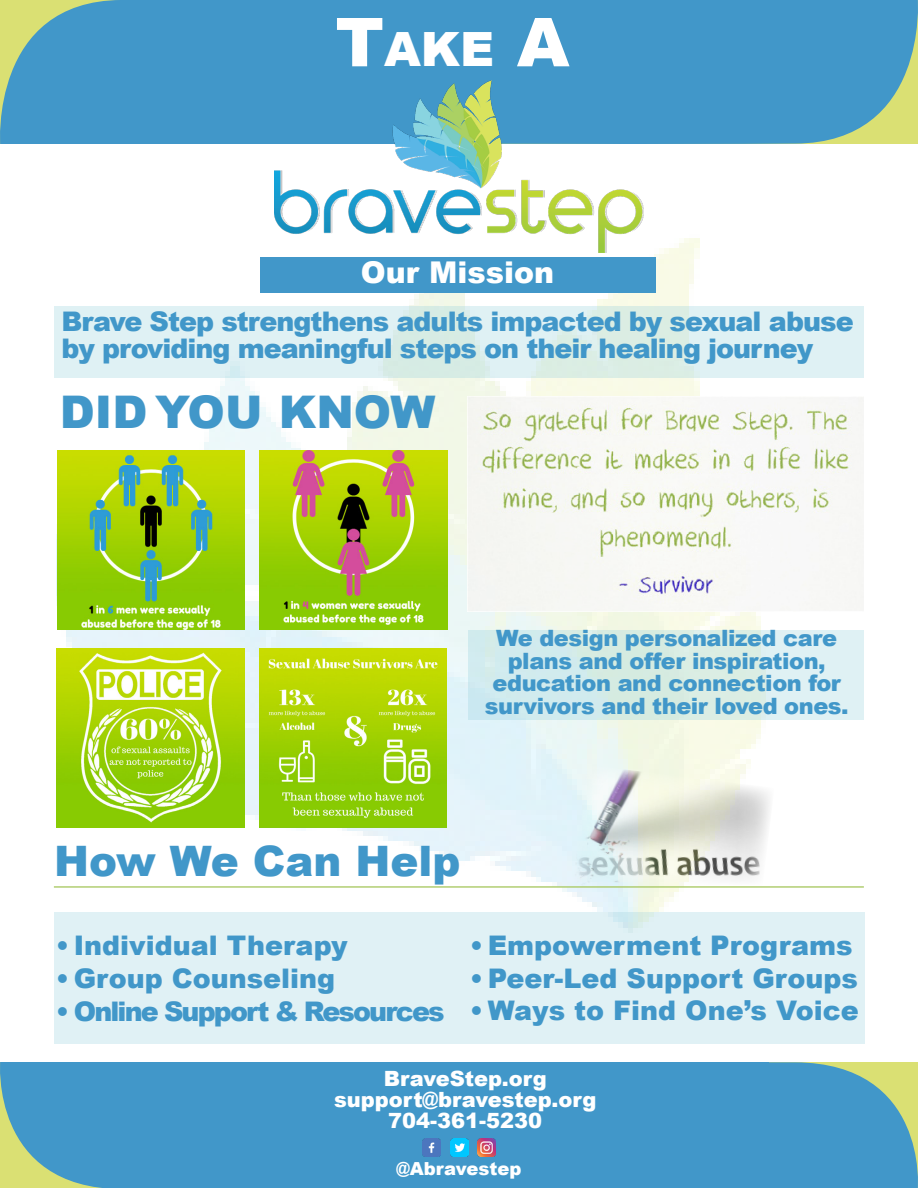
<style>
.page{position:relative;width:918px;height:1188px;background:#fff}
.page>*{position:absolute;margin:0;border:0;box-sizing:border-box;transform-origin:0 0}
.t1{font:900 47.25px "Arial";color:#fff}
.t2{font:900 45px "Arial";color:#4197c9}
.t3{font:900 42px "Arial";color:#4197c9}
.t4{font:900 30px "Arial";color:#fff}
.t5{font:900 27px "Arial";color:#4197c9}
.t6{font:900 27px/27px "Arial";letter-spacing:-.035em;color:#4197c9}
.t7{font:900 27px "Arial";letter-spacing:-.07em;color:#4197c9}
.t8{font:900 22.5px/22.5px "Arial";letter-spacing:-.02em;color:#4197c9;text-align:center}
.t9{font:900 21px "Arial";color:#fff}
.t10{font:900 18px "Arial";color:#fff}
.s1{font-size:67.5px}
</style>
<div class="page">
<img style="left:53px;top:238px;width:708px;height:674px">
<div style="left:459px;top:0;width:459px;height:144px;background:#4197c9"></div>
<div style="left:0;top:0;width:459px;height:144px;background:#4197c9"></div>
<div style="left:459px;top:1062px;width:459px;height:126px;background:#4197c9"></div>
<div style="left:0;top:1062px;width:459px;height:126px;background:#4197c9"></div>
<div style="left:414px;top:1062px;width:355px;height:43px;background:#4197c9"></div>
<div style="left:54px;top:912px;width:811px;height:132px;background:#e0f1f5"></div>
<hr style="left:54px;top:886px;width:810px;height:2px;background:#b1ce72">
<img style="left:274px;top:81px;width:369px;height:172px">
<img style="left:422px;top:1139px;width:18px;height:18px">
<img style="left:450px;top:1139px;width:18px;height:18px">
<img style="left:478px;top:1139px;width:18px;height:18px">
<div style="left:260px;top:257px;width:396px;height:36px;background:#4197c9"></div>
<div style="left:54px;top:306px;width:810px;height:72px;background:linear-gradient(to right,#def0f3,#ddefed)"></div>
<div style="left:468px;top:630px;width:396px;height:90px;background:linear-gradient(to right,#cee9e7,#e1f1ed)"></div>
<img style="left:468px;top:396px;width:396px;height:216px">
<img style="left:572px;top:765px;width:198px;height:121px">
<img style="left:57px;top:648px;width:187px;height:180px">
<img style="left:260px;top:450px;width:187px;height:180px">
<img style="left:57px;top:450px;width:187px;height:180px">
<img style="left:260px;top:648px;width:187px;height:180px">
<p class="t1" style="left:335px;top:15px;width:235px"><span class="s1">T</span>ake <span class="s1">A</span></p>
<p class="t4" style="left:361px;top:250px;width:195px">Our Mission</p>
<p class="t6" style="left:62px;top:307px;width:794px">Brave Step strengthens adults impacted by sexual abuse by providing meaningful steps on their healing journey</p>
<p class="t2" style="left:60px;top:379px;width:377px">DID YOU KNOW</p>
<p class="t8" style="left:485px;top:626px;width:365px">We design personalized care plans and offer inspiration, education and connection for survivors and their loved ones.</p>
<p class="t3" style="left:54px;top:831px;width:408px">How We Can Help</p>
<p class="t5" style="left:56px;top:926px;width:294px">• Individual Therapy</p>
<p class="t5" style="left:56px;top:959px;width:281px">• Group Counseling</p>
<p class="t7" style="left:56px;top:992px;width:390px">• Online Support &amp; Resources</p>
<p class="t5" style="left:470px;top:926px;width:384px">• Empowerment Programs</p>
<p class="t5" style="left:470px;top:959px;width:390px">• Peer-Led Support Groups</p>
<p class="t5" style="left:470px;top:991px;width:391px">• Ways to Find One’s Voice</p>
<p class="t9" style="left:384px;top:1064px;width:164px">BraveStep.org</p>
<p class="t9" style="left:334px;top:1085px;width:264px">support@bravestep.org</p>
<p class="t9" style="left:388px;top:1106px;width:156px">704-361-5230</p>
<p class="t10" style="left:397px;top:1156px;width:126px">@Abravestep</p>
</div>
